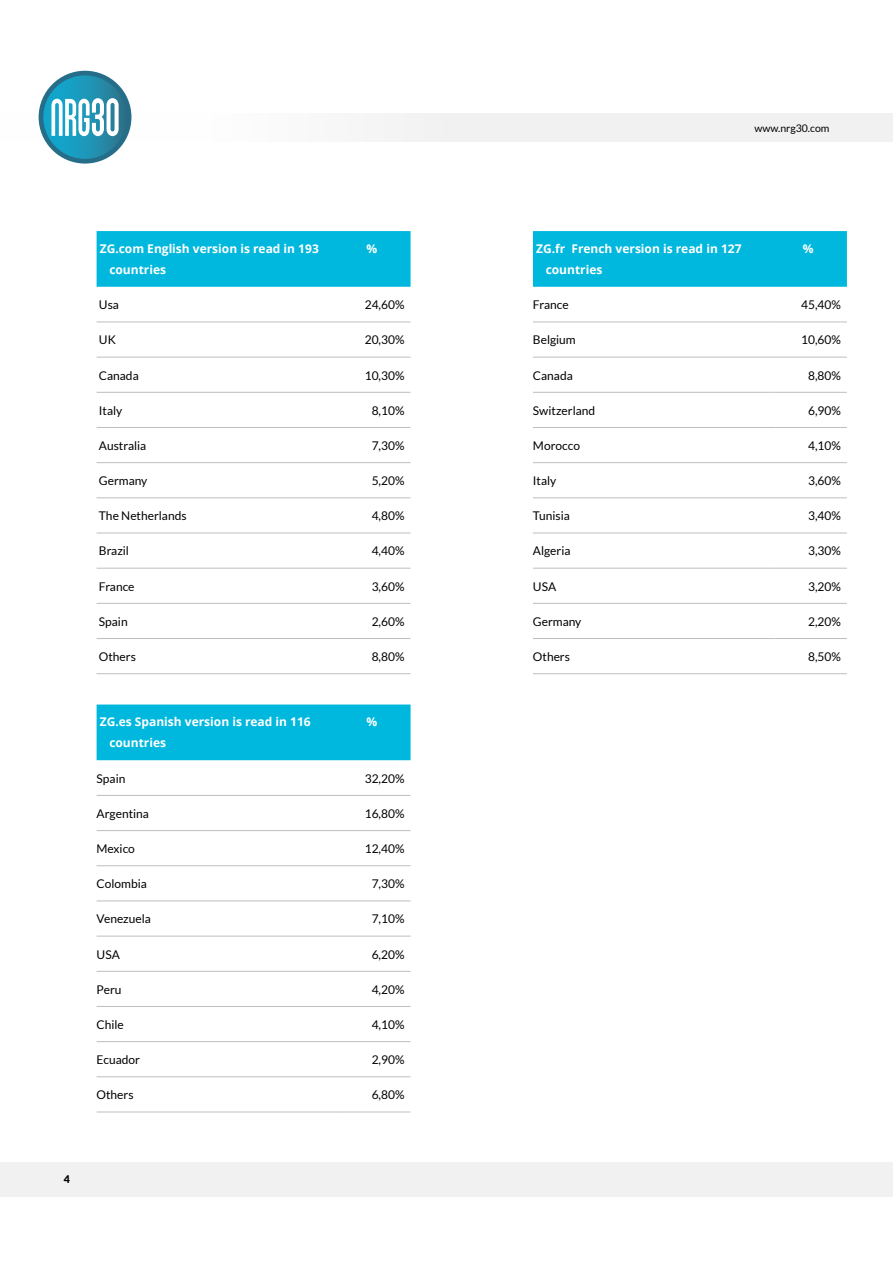
<style>
.page{position:relative;width:893px;height:1263px;background:#fff}
.page>*{position:absolute;margin:0;border:0;box-sizing:border-box;transform-origin:0 0}
.t1{font:12px "Lato";color:#000}
.t2{font:700 12px/21px "Open Sans";color:#fff}
.t3{font:10.5px "Lato";color:#000}
.t4{font:900 10.5px "Lato";color:#000}
</style>
<div class="page">
<div style="left:0;top:1163px;width:893px;height:34px;background:#f1f1f2"></div>
<div style="left:0;top:114px;width:893px;height:28px;background:#f1f1f2"></div>
<svg style="left:39px;top:71px;width:92px;height:93px"></svg>
<div style="left:97px;top:231px;width:314px;height:56px;background:#00b8dd"></div>
<hr style="left:97px;top:322px;width:242px;height:1px;background:#bcbec0">
<hr style="left:339px;top:322px;width:72px;height:1px;background:#bcbec0">
<hr style="left:97px;top:357px;width:242px;height:1px;background:#bcbec0">
<hr style="left:339px;top:357px;width:72px;height:1px;background:#bcbec0">
<hr style="left:97px;top:392px;width:242px;height:1px;background:#bcbec0">
<hr style="left:339px;top:392px;width:72px;height:1px;background:#bcbec0">
<hr style="left:97px;top:427px;width:242px;height:1px;background:#bcbec0">
<hr style="left:339px;top:427px;width:72px;height:1px;background:#bcbec0">
<hr style="left:97px;top:462px;width:242px;height:1px;background:#bcbec0">
<hr style="left:339px;top:462px;width:72px;height:1px;background:#bcbec0">
<hr style="left:97px;top:497px;width:242px;height:1px;background:#bcbec0">
<hr style="left:339px;top:497px;width:72px;height:1px;background:#bcbec0">
<hr style="left:97px;top:533px;width:242px;height:1px;background:#bcbec0">
<hr style="left:339px;top:533px;width:72px;height:1px;background:#bcbec0">
<hr style="left:97px;top:568px;width:242px;height:1px;background:#bcbec0">
<hr style="left:339px;top:568px;width:72px;height:1px;background:#bcbec0">
<hr style="left:97px;top:603px;width:242px;height:1px;background:#bcbec0">
<hr style="left:339px;top:603px;width:72px;height:1px;background:#bcbec0">
<hr style="left:97px;top:638px;width:242px;height:1px;background:#bcbec0">
<hr style="left:97px;top:673px;width:242px;height:1px;background:#bcbec0">
<hr style="left:339px;top:638px;width:72px;height:1px;background:#bcbec0">
<hr style="left:339px;top:673px;width:72px;height:1px;background:#bcbec0">
<div style="left:97px;top:704px;width:314px;height:56px;background:#00b8dd"></div>
<hr style="left:97px;top:795px;width:242px;height:1px;background:#bcbec0">
<hr style="left:339px;top:795px;width:72px;height:1px;background:#bcbec0">
<hr style="left:97px;top:830px;width:242px;height:1px;background:#bcbec0">
<hr style="left:339px;top:830px;width:72px;height:1px;background:#bcbec0">
<hr style="left:97px;top:865px;width:242px;height:1px;background:#bcbec0">
<hr style="left:339px;top:865px;width:72px;height:1px;background:#bcbec0">
<hr style="left:97px;top:900px;width:242px;height:1px;background:#bcbec0">
<hr style="left:339px;top:900px;width:72px;height:1px;background:#bcbec0">
<hr style="left:97px;top:936px;width:242px;height:1px;background:#bcbec0">
<hr style="left:339px;top:936px;width:72px;height:1px;background:#bcbec0">
<hr style="left:97px;top:971px;width:242px;height:1px;background:#bcbec0">
<hr style="left:339px;top:971px;width:72px;height:1px;background:#bcbec0">
<hr style="left:97px;top:1006px;width:242px;height:1px;background:#bcbec0">
<hr style="left:339px;top:1006px;width:72px;height:1px;background:#bcbec0">
<hr style="left:97px;top:1041px;width:242px;height:1px;background:#bcbec0">
<hr style="left:339px;top:1041px;width:72px;height:1px;background:#bcbec0">
<hr style="left:97px;top:1076px;width:242px;height:1px;background:#bcbec0">
<hr style="left:97px;top:1111px;width:242px;height:1px;background:#bcbec0">
<hr style="left:339px;top:1076px;width:72px;height:1px;background:#bcbec0">
<hr style="left:339px;top:1111px;width:72px;height:1px;background:#bcbec0">
<div style="left:533px;top:231px;width:314px;height:56px;background:#00b8dd"></div>
<hr style="left:533px;top:322px;width:242px;height:1px;background:#bcbec0">
<hr style="left:775px;top:322px;width:72px;height:1px;background:#bcbec0">
<hr style="left:533px;top:357px;width:242px;height:1px;background:#bcbec0">
<hr style="left:775px;top:357px;width:72px;height:1px;background:#bcbec0">
<hr style="left:533px;top:392px;width:242px;height:1px;background:#bcbec0">
<hr style="left:775px;top:392px;width:72px;height:1px;background:#bcbec0">
<hr style="left:533px;top:427px;width:242px;height:1px;background:#bcbec0">
<hr style="left:775px;top:427px;width:72px;height:1px;background:#bcbec0">
<hr style="left:533px;top:462px;width:242px;height:1px;background:#bcbec0">
<hr style="left:775px;top:462px;width:72px;height:1px;background:#bcbec0">
<hr style="left:533px;top:497px;width:242px;height:1px;background:#bcbec0">
<hr style="left:775px;top:497px;width:72px;height:1px;background:#bcbec0">
<hr style="left:533px;top:533px;width:242px;height:1px;background:#bcbec0">
<hr style="left:775px;top:533px;width:72px;height:1px;background:#bcbec0">
<hr style="left:533px;top:568px;width:242px;height:1px;background:#bcbec0">
<hr style="left:775px;top:568px;width:72px;height:1px;background:#bcbec0">
<hr style="left:533px;top:603px;width:242px;height:1px;background:#bcbec0">
<hr style="left:775px;top:603px;width:72px;height:1px;background:#bcbec0">
<hr style="left:533px;top:638px;width:242px;height:1px;background:#bcbec0">
<hr style="left:533px;top:673px;width:242px;height:1px;background:#bcbec0">
<hr style="left:775px;top:638px;width:72px;height:1px;background:#bcbec0">
<hr style="left:775px;top:673px;width:72px;height:1px;background:#bcbec0">
<p class="t2" style="left:109px;top:238px;width:211px;text-indent:-10px">ZG.com English version is read in 193 countries</p>
<p class="t2" style="left:366px;top:238px;width:12px">%</p>
<p class="t1" style="left:99px;top:298px;width:22px">Usa</p>
<p class="t1" style="left:365px;top:298px;width:41px">24,60%</p>
<p class="t1" style="left:99px;top:333px;width:18px">UK</p>
<p class="t1" style="left:365px;top:333px;width:41px">20,30%</p>
<p class="t1" style="left:99px;top:368px;width:41px">Canada</p>
<p class="t1" style="left:365px;top:368px;width:41px">10,30%</p>
<p class="t1" style="left:99px;top:404px;width:25px">Italy</p>
<p class="t1" style="left:372px;top:404px;width:34px">8,10%</p>
<p class="t1" style="left:99px;top:439px;width:49px">Australia</p>
<p class="t1" style="left:372px;top:439px;width:34px">7,30%</p>
<p class="t1" style="left:99px;top:474px;width:50px">Germany</p>
<p class="t1" style="left:372px;top:474px;width:34px">5,20%</p>
<p class="t1" style="left:99px;top:509px;width:89px">The Netherlands</p>
<p class="t1" style="left:372px;top:509px;width:34px">4,80%</p>
<p class="t1" style="left:99px;top:544px;width:32px">Brazil</p>
<p class="t1" style="left:372px;top:544px;width:34px">4,40%</p>
<p class="t1" style="left:99px;top:580px;width:37px">France</p>
<p class="t1" style="left:372px;top:580px;width:34px">3,60%</p>
<p class="t1" style="left:99px;top:615px;width:30px">Spain</p>
<p class="t1" style="left:372px;top:615px;width:34px">2,60%</p>
<p class="t1" style="left:99px;top:650px;width:39px">Others</p>
<p class="t1" style="left:372px;top:650px;width:34px">8,80%</p>
<p class="t2" style="left:109px;top:711px;width:203px;text-indent:-10px">ZG.es Spanish version is read in 116 countries</p>
<p class="t2" style="left:366px;top:711px;width:12px">%</p>
<p class="t1" style="left:97px;top:772px;width:30px">Spain</p>
<p class="t1" style="left:365px;top:772px;width:41px">32,20%</p>
<p class="t1" style="left:97px;top:807px;width:54px">Argentina</p>
<p class="t1" style="left:365px;top:807px;width:41px">16,80%</p>
<p class="t1" style="left:97px;top:842px;width:40px">Mexico</p>
<p class="t1" style="left:365px;top:842px;width:41px">12,40%</p>
<p class="t1" style="left:97px;top:877px;width:52px">Colombia</p>
<p class="t1" style="left:372px;top:877px;width:34px">7,30%</p>
<p class="t1" style="left:97px;top:912px;width:56px">Venezuela</p>
<p class="t1" style="left:372px;top:912px;width:34px">7,10%</p>
<p class="t1" style="left:97px;top:947px;width:25px">USA</p>
<p class="t1" style="left:372px;top:947px;width:34px">6,20%</p>
<p class="t1" style="left:97px;top:983px;width:26px">Peru</p>
<p class="t1" style="left:372px;top:983px;width:34px">4,20%</p>
<p class="t1" style="left:97px;top:1018px;width:29px">Chile</p>
<p class="t1" style="left:372px;top:1018px;width:34px">4,10%</p>
<p class="t1" style="left:97px;top:1053px;width:45px">Ecuador</p>
<p class="t1" style="left:372px;top:1053px;width:34px">2,90%</p>
<p class="t1" style="left:97px;top:1088px;width:39px">Others</p>
<p class="t1" style="left:372px;top:1088px;width:34px">6,80%</p>
<p class="t4" style="left:64px;top:1173px;width:8px">4</p>
<p class="t3" style="left:754px;top:123px;width:77px">www.nrg30.com</p>
<p class="t2" style="left:546px;top:238px;width:197px;text-indent:-10px">ZG.fr French version is read in 127 countries</p>
<p class="t2" style="left:803px;top:238px;width:12px">%</p>
<p class="t1" style="left:533px;top:298px;width:37px">France</p>
<p class="t1" style="left:801px;top:298px;width:41px">45,40%</p>
<p class="t1" style="left:533px;top:333px;width:44px">Belgium</p>
<p class="t1" style="left:801px;top:333px;width:41px">10,60%</p>
<p class="t1" style="left:533px;top:368px;width:41px">Canada</p>
<p class="t1" style="left:808px;top:368px;width:34px">8,80%</p>
<p class="t1" style="left:533px;top:404px;width:64px">Switzerland</p>
<p class="t1" style="left:808px;top:404px;width:34px">6,90%</p>
<p class="t1" style="left:533px;top:439px;width:49px">Morocco</p>
<p class="t1" style="left:808px;top:439px;width:34px">4,10%</p>
<p class="t1" style="left:533px;top:474px;width:25px">Italy</p>
<p class="t1" style="left:808px;top:474px;width:34px">3,60%</p>
<p class="t1" style="left:533px;top:509px;width:38px">Tunisia</p>
<p class="t1" style="left:808px;top:509px;width:34px">3,40%</p>
<p class="t1" style="left:533px;top:544px;width:39px">Algeria</p>
<p class="t1" style="left:808px;top:544px;width:34px">3,30%</p>
<p class="t1" style="left:533px;top:580px;width:25px">USA</p>
<p class="t1" style="left:808px;top:580px;width:34px">3,20%</p>
<p class="t1" style="left:533px;top:615px;width:50px">Germany</p>
<p class="t1" style="left:808px;top:615px;width:34px">2,20%</p>
<p class="t1" style="left:533px;top:650px;width:39px">Others</p>
<p class="t1" style="left:808px;top:650px;width:34px">8,50%</p>
</div>
